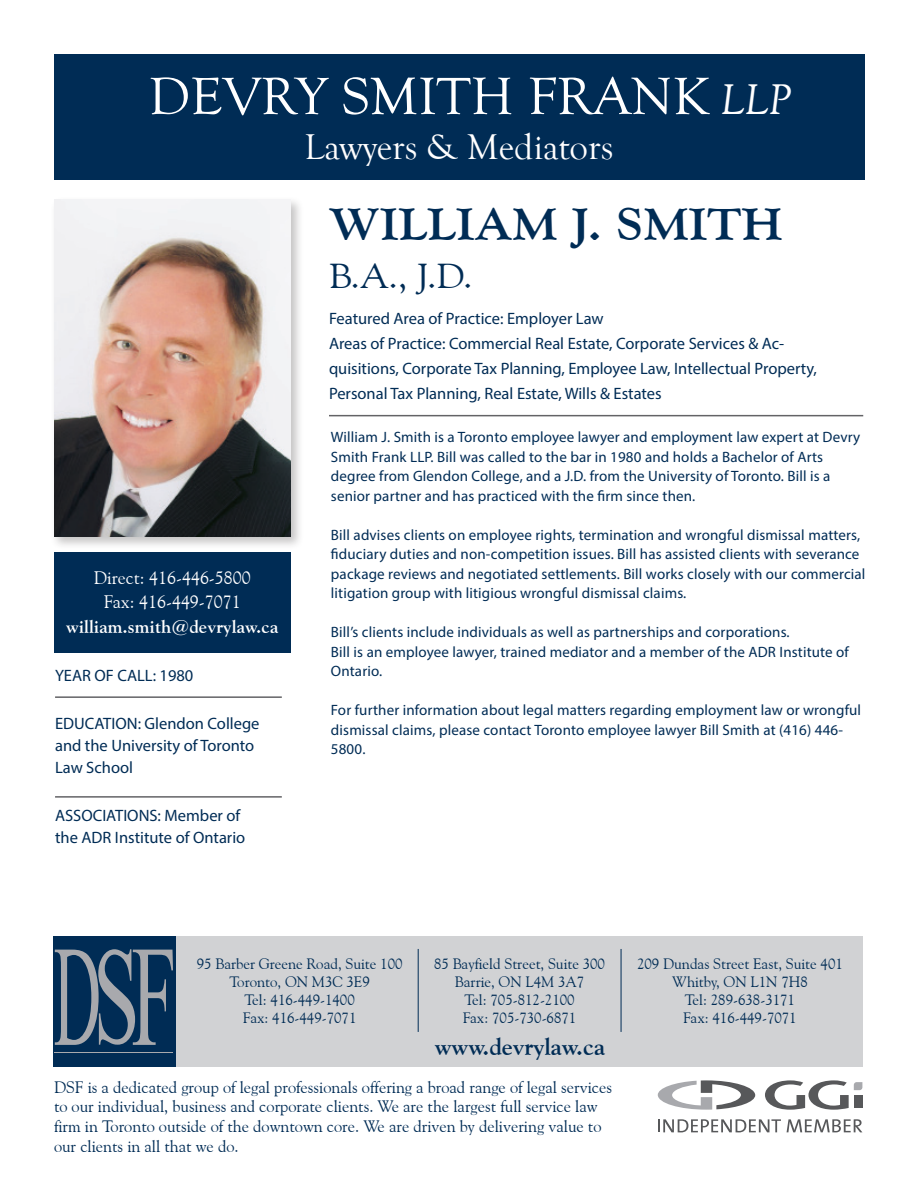
<style>
.page{position:relative;width:918px;height:1188px;background:#fff}
.page>*{position:absolute;margin:0;border:0;box-sizing:border-box;transform-origin:0 0}
.t1{font:54px "Goudy Old Style T";color:#fff;scale:1.04 1}
.t2{font:700 45.15px "Goudy Old Style BT";letter-spacing:.01em;color:#002c55;scale:1.1 1}
.t3{font:36.75px "Goudy Old Style T";color:#fff}
.t4{font:34.5px "Goudy Old Style BT";color:#002c55;scale:1.1 1}
.t5{font:700 24px "Goudy Old Style BT";color:#002c55}
.t6{font:18.15px/24.8px "Goudy Old Style BT";color:#fff;text-align:center}
.t7{font:700 18.15px "Goudy Old Style BT";letter-spacing:.01em;color:#fff}
.t8{font:16.5px/21.8px "Myriad Pro";color:#002c55}
.t9{font:16.5px/19.8px "Goudy Old Style BT";color:#002c55}
.t10{font:15px/19.5px "Myriad Pro";letter-spacing:.01em;color:#002c55}
.t11{font:15px/18px "Goudy Old Style BT";color:#002c55;text-align:center}
.s1{font-style:italic;font-size:44.1px}
</style>
<div class="page">
<div style="left:54px;top:54px;width:810px;height:125px;background:#002c55"></div>
<div style="left:54px;top:553px;width:237px;height:100px;background:#002c55"></div>
<div style="left:51px;top:196px;width:253px;height:353px;background:#231f20;opacity:.26"></div>
<img style="left:54px;top:200px;width:237px;height:337px">
<hr style="left:55px;top:696px;width:227px;height:2px;background:#636366">
<hr style="left:329px;top:415px;width:534px;height:1px;background:#636366">
<hr style="left:55px;top:796px;width:227px;height:2px;background:#636366">
<svg style="left:765px;top:1080px;width:97px;height:30px"></svg>
<svg style="left:658px;top:1080px;width:97px;height:30px"></svg>
<svg style="left:658px;top:1119px;width:123px;height:13px"></svg>
<svg style="left:787px;top:1119px;width:75px;height:13px"></svg>
<div style="left:177px;top:936px;width:686px;height:131px;background:#d1d2d4"></div>
<div style="left:53px;top:936px;width:122px;height:131px;background:#002c55"></div>
<svg style="left:55px;top:949px;width:118px;height:96px"></svg>
<hr style="left:55px;top:1052px;width:118px;height:1px;background:#a8a9ad">
<hr style="left:418px;top:949px;width:1px;height:83px;background:#002c55">
<hr style="left:621px;top:949px;width:1px;height:83px;background:#002c55">
<h1 class="t1" style="left:148px;top:75px;width:619px">DEVRY SMITH FRANK <span class="s1">LLP</span></h1>
<h3 class="t3" style="left:304px;top:132px;width:311px">Lawyers &amp; Mediators</h3>
<h2 class="t2" style="left:329px;top:206px;width:413px">WILLIAM J. SMITH</h2>
<h3 class="t4" style="left:329px;top:262px;width:132px">B.A., J.D.</h3>
<p class="t8" style="left:329px;top:309px;width:276px">Featured Area of Practice: Employer Law</p>
<p class="t6" style="left:94px;top:566px;width:158px">Direct: 416-446-5800<br>Fax: 416-449-7071</p>
<p class="t7" style="left:66px;top:620px;width:214px">william.smith@devrylaw.ca</p>
<p class="t8" style="left:55px;top:666px;width:140px">YEAR OF CALL: 1980</p>
<p class="t8" style="left:55px;top:714px;width:206px">EDUCATION: Glendon College and the University of Toronto<br>Law School</p>
<p class="t8" style="left:55px;top:806px;width:192px">ASSOCIATIONS: Member of the ADR Institute of Ontario</p>
<p class="t8" style="left:329px;top:333px;width:489px;line-height:24.6px">Areas of Practice: Commercial Real Estate, Corporate Services &amp; Ac&shy;quisitions, Corporate Tax Planning, Employee Law, Intellectual Property,<br>Personal Tax Planning, Real Estate, Wills &amp; Estates</p>
<p class="t10" style="left:331px;top:429px;width:531px">William J. Smith is a Toronto employee lawyer and employment law expert at Devry Smith Frank LLP. Bill was called to the bar in 1980 and holds a Bachelor of Arts degree from Glendon College, and a J.D. from the University of Toronto. Bill is a senior partner and has practiced with the firm since then.</p>
<p class="t10" style="left:331px;top:526px;width:536px">Bill advises clients on employee rights, termination and wrongful dismissal matters, fiduciary duties and non-competition issues. Bill has assisted clients with severance package reviews and negotiated settlements. Bill works closely with our commercial litigation group with litigious wrongful dismissal claims.</p>
<p class="t10" style="left:331px;top:624px;width:520px">Bill’s clients include individuals as well as partnerships and corporations.<br>Bill is an employee lawyer, trained mediator and a member of the ADR Institute of<br>Ontario.</p>
<p class="t10" style="left:331px;top:702px;width:532px">For further information about legal matters regarding employment law or wrongful dismissal claims, please contact Toronto employee lawyer Bill Smith at (416) 446-<br>5800.</p>
<p class="t11" style="left:197px;top:956px;width:207px">95 Barber Greene Road, Suite 100<br>Toronto, ON M3C 3E9<br>Tel: 416-449-1400<br>Fax: 416-449-7071</p>
<p class="t11" style="left:637px;top:956px;width:207px">209 Dundas Street East, Suite 401<br>Whitby, ON L1N 7H8<br>Tel: 289-638-3171<br>Fax: 416-449-7071</p>
<p class="t11" style="left:434px;top:956px;width:172px">85 Bayfield Street, Suite 300<br>Barrie, ON L4M 3A7<br>Tel: 705-812-2100<br>Fax: 705-730-6871</p>
<h3 class="t5" style="left:435px;top:1037px;width:172px">www.devrylaw.ca</h3>
<p class="t9" style="left:54px;top:1078px;width:560px">DSF is a dedicated group of legal professionals offering a broad range of legal services to our individual, business and corporate clients. We are the largest full service law firm in Toronto outside of the downtown core. We are driven by delivering value to our clients in all that we do.</p>
</div>
